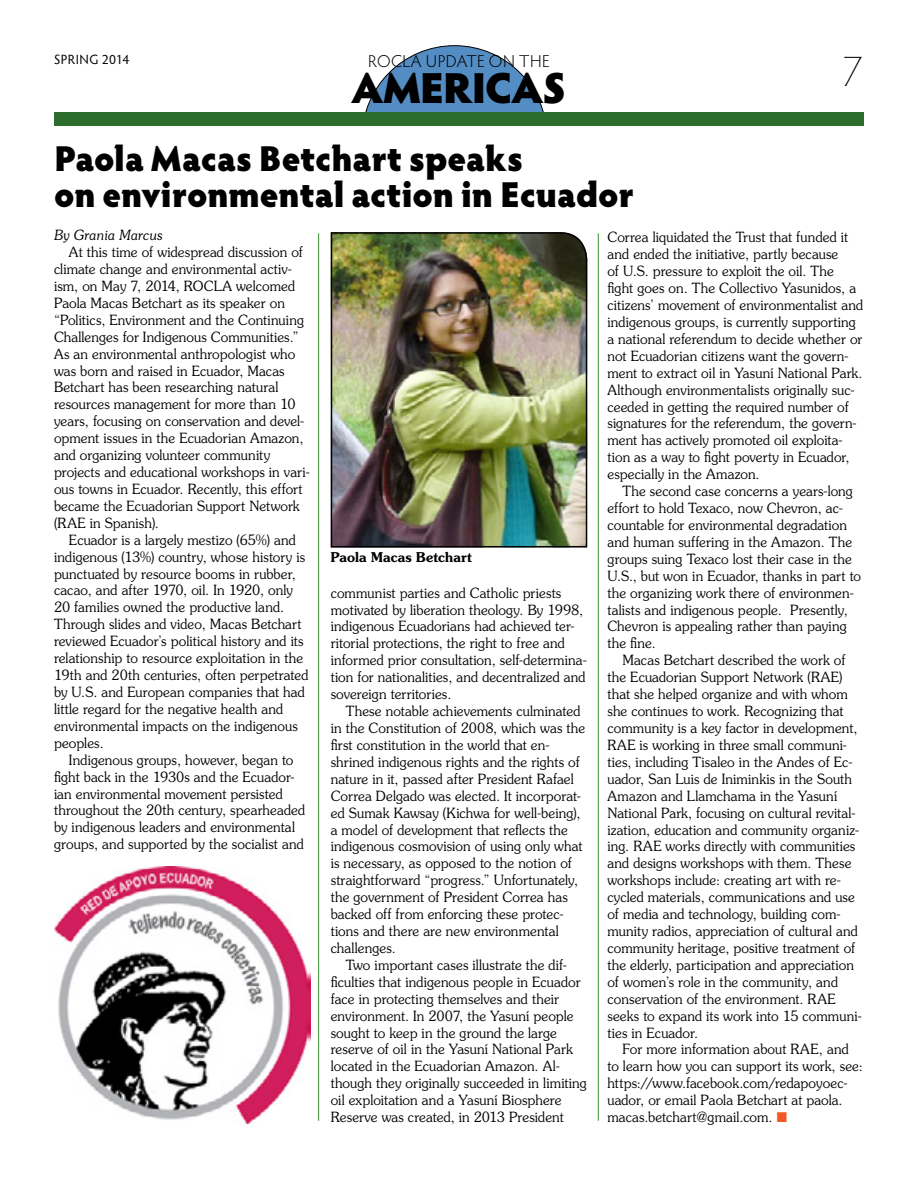
<style>
.page{position:relative;width:918px;height:1188px;background:#fff}
.page>*{position:absolute;margin:0;border:0;box-sizing:border-box;transform-origin:0 0}
.t1{font:900 43.5px "Hypatia Sans Pro";letter-spacing:-.035em;color:#000}
.t2{font:200 43.5px "Hypatia Sans Pro";color:#000}
.t3{font:900 36px/36px "Hypatia Sans Pro";letter-spacing:-.005em;color:#000}
.t4{font:300 17.25px "Hypatia Sans Pro";letter-spacing:.025em;color:#000}
.t5{font:300 14.1px/17px "Souvenir";letter-spacing:.005em;color:#000;scale:.96 1}
.t6{font:italic 300 14.1px "Souvenir";letter-spacing:-.005em;color:#000;scale:.96 1}
.t7{font:600 13.5px "Souvenir";letter-spacing:.01em;color:#000;scale:.96 1}
.t8{font:13.5px "Hypatia Sans Pro";letter-spacing:.03em;color:#000}
.s1{color:#f15822}
</style>
<div class="page">
<div style="left:362px;top:46px;width:185px;height:185px;background:#538dc3;border-radius:50%"></div>
<div style="left:345px;top:123px;width:228px;height:117px;background:#fff"></div>
<div style="left:54px;top:112px;width:810px;height:14px;background:#2c6c2d"></div>
<img style="left:330px;top:232px;width:258px;height:316px">
<img style="left:54px;top:867px;width:256px;height:256px">
<hr style="left:318px;top:233px;width:1px;height:888px;background:#509e47">
<hr style="left:598px;top:233px;width:1px;height:888px;background:#509e47">
<p class="t8" style="left:54px;top:50px;width:77px">SPRING 2014</p>
<p class="t4" style="left:368px;top:50px;width:183px">ROCLA UPDATE ON THE</p>
<h1 class="t2" style="left:842px;top:43px;width:23px">7</h1>
<h1 class="t1" style="left:351px;top:56px;width:217px">AMERICAS</h1>
<h2 class="t3" style="left:54px;top:139px;width:582px">Paola Macas Betchart speaks<br>on environmental action in Ecuador</h2>
<p class="t6" style="left:54px;top:227px;width:115px">By Grania Marcus</p>
<p class="t5" style="left:54px;top:243px;width:268px;text-indent:15px">At this time of widespread discussion of climate change and environmental activ&shy;ism, on May 7, 2014, ROCLA welcomed Paola Macas Betchart as its speaker on “Politics, Environment and the Continuing Challenges for Indigenous Communities.” As an environmental anthropologist who was born and raised in Ecuador, Macas Betchart has been researching natural resources management for more than 10 years, focusing on conservation and devel&shy;opment issues in the Ecuadorian Amazon, and organizing volunteer community projects and educational workshops in vari&shy;ous towns in Ecuador. Recently, this effort became the Ecuadorian Support Network (RAE in Spanish).</p>
<p class="t5" style="left:54px;top:531px;width:267px;text-indent:15px">Ecuador is a largely mestizo (65%) and indigenous (13%) country, whose history is punctuated by resource booms in rubber, cacao, and after 1970, oil. In 1920, only 20 families owned the productive land.<br>Through slides and video, Macas Betchart reviewed Ecuador’s political history and its relationship to resource exploitation in the 19th and 20th centuries, often perpetrated by U.S. and European companies that had little regard for the negative health and environmental impacts on the indigenous peoples.</p>
<p class="t5" style="left:54px;top:751px;width:263px;text-indent:15px">Indigenous groups, however, began to fight back in the 1930s and the Ecuador&shy;ian environmental movement persisted throughout the 20th century, spearheaded by indigenous leaders and environmental groups, and supported by the socialist and</p>
<p class="t7" style="left:331px;top:549px;width:149px">Paola Macas Betchart</p>
<p class="t5" style="left:331px;top:584px;width:268px">communist parties and Catholic priests motivated by liberation theology. By 1998, indigenous Ecuadorians had achieved ter&shy;ritorial protections, the right to free and informed prior consultation, self-determina&shy;tion for nationalities, and decentralized and sovereign territories.</p>
<p class="t5" style="left:331px;top:702px;width:267px;text-indent:15px">These notable achievements culminated in the Constitution of 2008, which was the first constitution in the world that en&shy;shrined indigenous rights and the rights of nature in it, passed after President Rafael Correa Delgado was elected. It incorporat&shy;ed Sumak Kawsay (Kichwa for well-being), a model of development that reflects the indigenous cosmovision of using only what is necessary, as opposed to the notion of straightforward “progress.” Unfortunately, the government of President Correa has backed off from enforcing these protec&shy;tions and there are new environmental challenges.</p>
<p class="t5" style="left:331px;top:956px;width:268px;text-indent:15px">Two important cases illustrate the dif&shy;ficulties that indigenous people in Ecuador face in protecting themselves and their environment. In 2007, the Yasuní people sought to keep in the ground the large reserve of oil in the Yasuní National Park located in the Ecuadorian Amazon. Al&shy;though they originally succeeded in limiting oil exploitation and a Yasuní Biosphere Reserve was created, in 2013 President</p>
<p class="t5" style="left:607px;top:228px;width:268px">Correa liquidated the Trust that funded it and ended the initiative, partly because<br>of U.S. pressure to exploit the oil. The fight goes on. The Collectivo Yasunidos, a citizens’ movement of environmentalist and indigenous groups, is currently supporting a national referendum to decide whether or not Ecuadorian citizens want the govern&shy;ment to extract oil in Yasuní National Park.<br>Although environmentalists originally suc&shy;ceeded in getting the required number of signatures for the referendum, the govern&shy;ment has actively promoted oil exploita&shy;tion as a way to fight poverty in Ecuador, especially in the Amazon.</p>
<p class="t5" style="left:607px;top:482px;width:266px;text-indent:15px">The second case concerns a years-long effort to hold Texaco, now Chevron, ac&shy;countable for environmental degradation and human suffering in the Amazon. The groups suing Texaco lost their case in the U.S., but won in Ecuador, thanks in part to the organizing work there of environmen&shy;talists and indigenous people. Presently, Chevron is appealing rather than paying the fine.</p>
<p class="t5" style="left:607px;top:651px;width:266px;text-indent:15px">Macas Betchart described the work of the Ecuadorian Support Network (RAE) that she helped organize and with whom she continues to work. Recognizing that community is a key factor in development, RAE is working in three small communi&shy;ties, including Tisaleo in the Andes of Ec&shy;uador, San Luis de Iniminkis in the South Amazon and Llamchama in the Yasuní National Park, focusing on cultural revital&shy;ization, education and community organiz&shy;ing. RAE works directly with communities and designs workshops with them. These workshops include: creating art with re&shy;cycled materials, communications and use of media and technology, building com&shy;munity radios, appreciation of cultural and community heritage, positive treatment of the elderly, participation and appreciation of women’s role in the community, and conservation of the environment. RAE seeks to expand its work into 15 communi&shy;ties in Ecuador.</p>
<p class="t5" style="left:607px;top:1041px;width:267px;text-indent:15px">For more information about RAE, and to learn how you can support its work, see: https://www.facebook.com/redapoyoec&shy;uador, or email Paola Betchart at paola. macas.betchart@gmail.com. <span class="s1">■</span></p>
</div>
